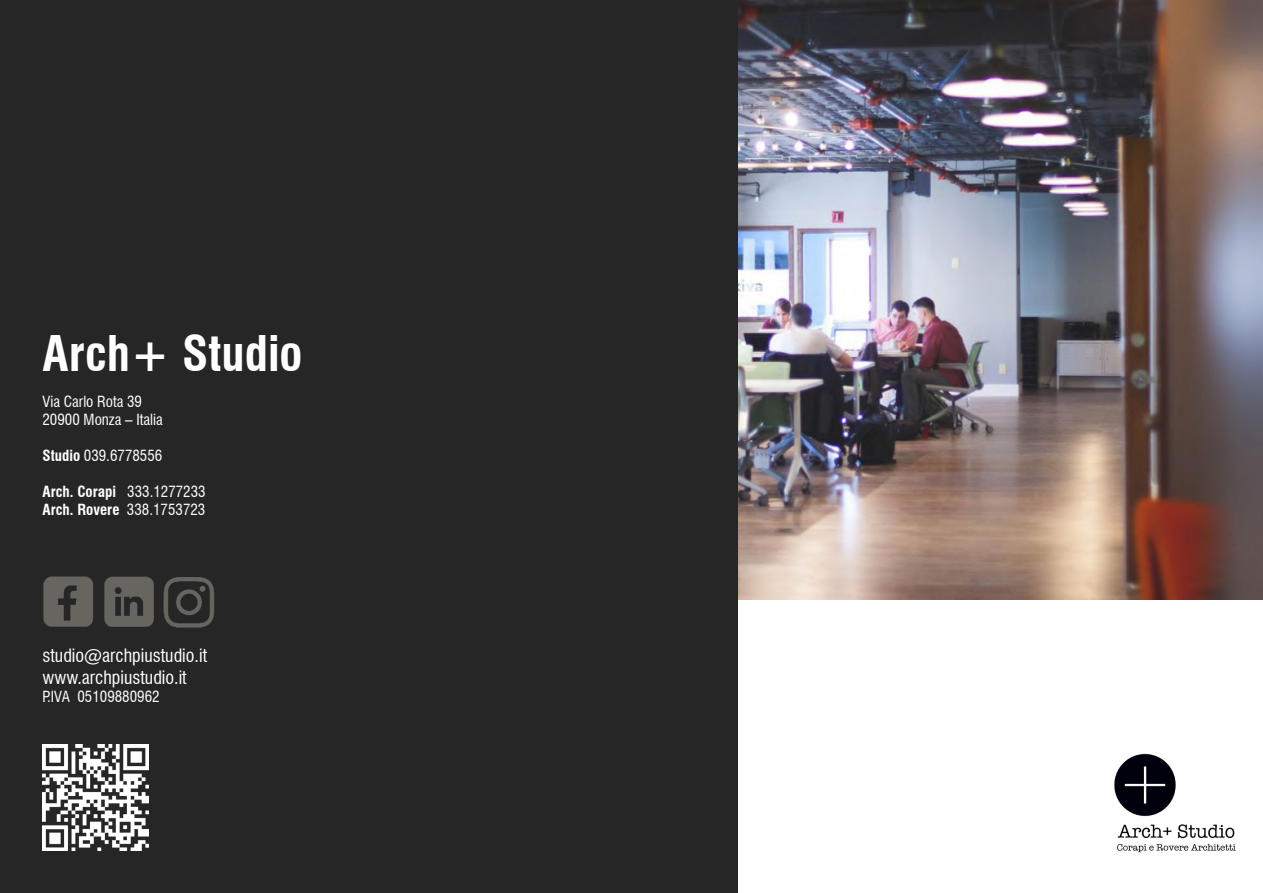
<style>
.page{position:relative;width:1263px;height:893px;background:#fff}
.page>*{position:absolute;margin:0;border:0;box-sizing:border-box;transform-origin:0 0}
.t1{font:700 condensed 48px "Swiss 721 BT";color:#fff}
.t2{font:condensed 18px/21.6px "Swiss 721 BT";color:#fff}
.t3{font:condensed 15px/18px "Swiss 721 BT";color:#fff}
.t4{font:700 condensed 15px/18px "Swiss 721 BT";color:#fff}
.s1{font-weight:700}
.s2{font-weight:400}
</style>
<div class="page">
<img style="left:1114px;top:753px;width:122px;height:100px">
<img style="left:738px;top:0;width:525px;height:599px">
<div style="left:0;top:0;width:738px;height:893px;background:#262626"></div>
<img style="left:43px;top:576px;width:50px;height:51px">
<img style="left:104px;top:576px;width:50px;height:51px">
<img style="left:164px;top:577px;width:51px;height:50px">
<img style="left:43px;top:744px;width:106px;height:106px">
<h1 class="t1" style="left:43px;top:325px;width:262px">Arch+ Studio</h1>
<p class="t3" style="left:43px;top:393px;width:122px">Via Carlo Rota 39<br>20900 Monza – Italia</p>
<p class="t3" style="left:43px;top:447px;width:121px"><span class="s1">Studio</span> 039.6778556</p>
<p class="t4" style="left:43px;top:483px;width:165px">Arch. Corapi <span class="s2">333.1277233<br></span>Arch. Rovere <span class="s2">338.1753723</span></p>
<p class="t2" style="left:43px;top:645px;width:166px">studio@archpiustudio.it www.archpiustudio.it</p>
<p class="t3" style="left:43px;top:687px;width:119px">P.IVA 05109880962</p>
</div>
